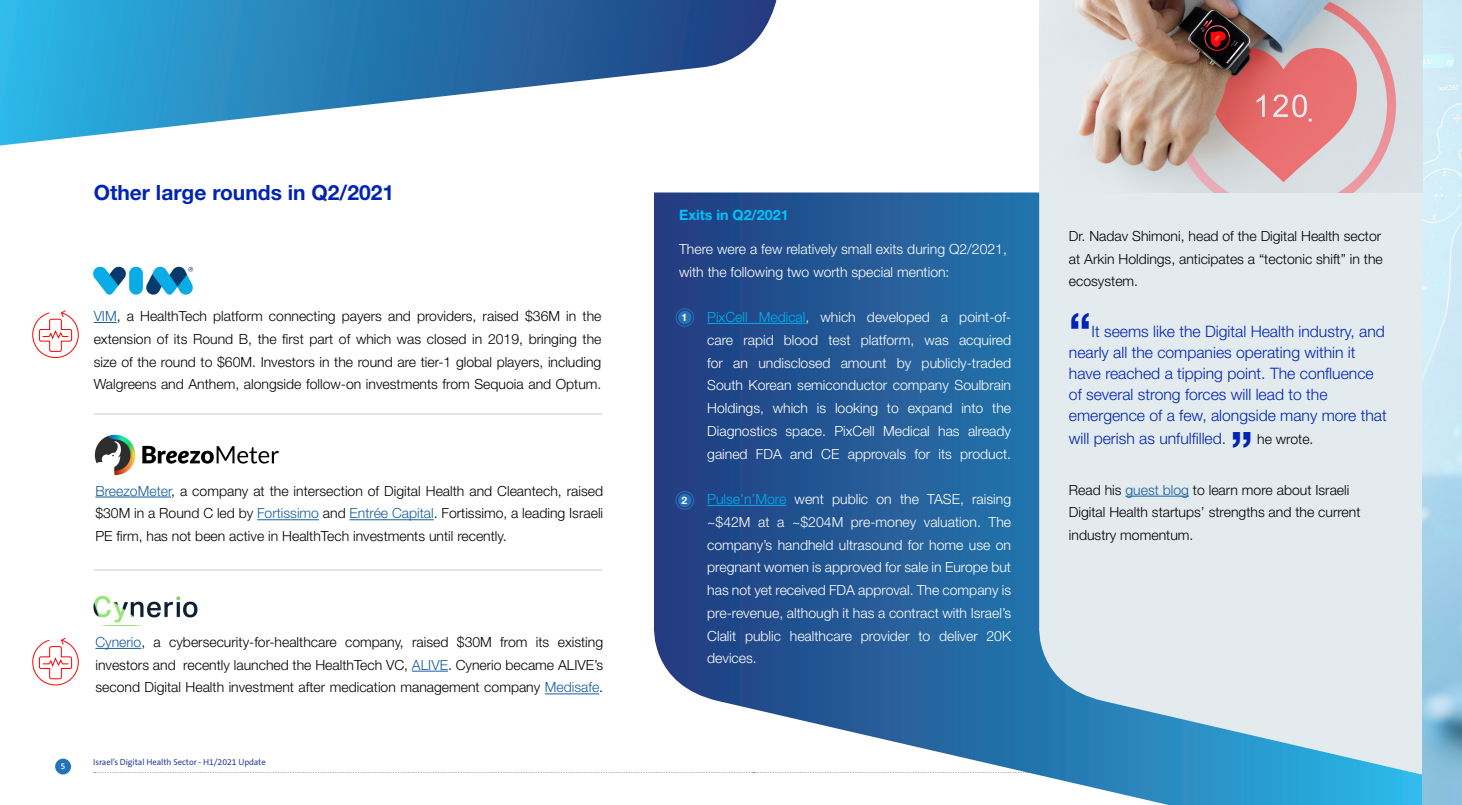
<style>
.page{position:relative;width:1462px;height:805px;background:#fff}
.page>*{position:absolute;margin:0;border:0;box-sizing:border-box;transform-origin:0 0}
.t1{font:700 49px "Helvetica Neue LT Std";color:#0024b3}
.t2{font:700 21px "Helvetica Neue LT Std";color:#0024b3}
.t3{font:300 15.75px/21px "Helvetica Neue LT Std";color:#0024b3}
.t4{font:700 14.26px "Helvetica Neue LT Std";color:#00c3fb}
.t5{font:300 14px/22.8px "Helvetica Neue LT Std";color:#000;text-align:justify}
.t6{font:300 14px/22.8px "Helvetica Neue LT Std";color:#fff}
.t7{font:300 14px "Helvetica Neue LT Std";color:#00aeef}
.t8{font:300 14px "Helvetica Neue LT Std";color:#175d9e}
.t9{font:700 10.33px "Helvetica Neue LT Std";color:#fff}
.t10{font:8.75px "The Sans B W5 Plain";letter-spacing:-.01em;color:#2b3f99}
.t11{font:600 7.7px "Open Sans";color:#fff}
.s1{color:#175d9e}
.s2{color:#000}
.s3{color:#fff}
</style>
<div class="page">
<div style="left:55px;top:759px;width:16px;height:15px;background:#2472ba;border-radius:50%"></div>
<svg style="left:94px;top:772px;width:556px;height:1px"></svg>
<svg style="left:650px;top:192px;width:772px;height:583px;background:#3768a0"></svg>
<svg style="left:1035px;top:193px;width:387px;height:612px;background:#cbdfe8"></svg>
<svg style="left:0;top:0;width:776px;height:146px"></svg>
<hr style="left:707px;top:323px;width:98px;height:1px;background:#00aeef">
<hr style="left:707px;top:505px;width:79px;height:1px;background:#00aeef">
<img style="left:1422px;top:0;width:39px;height:805px">
<div style="left:678px;top:311px;width:13px;height:13px;background:#2472ba;border-radius:50%"></div>
<div style="left:676px;top:309px;width:18px;height:18px;border:1px solid #2472ba;border-radius:50%"></div>
<div style="left:678px;top:494px;width:13px;height:13px;background:#2472ba;border-radius:50%"></div>
<div style="left:676px;top:491px;width:18px;height:18px;border:1px solid #2472ba;border-radius:50%"></div>
<img style="left:1039px;top:0;width:383px;height:192px">
<svg style="left:94px;top:322px;width:23px;height:1px"></svg>
<img style="left:93px;top:266px;width:100px;height:29px">
<img style="left:94px;top:414px;width:186px;height:84px">
<hr style="left:95px;top:497px;width:76px;height:1px;background:#175d9e">
<hr style="left:257px;top:519px;width:62px;height:1px;background:#175d9e">
<hr style="left:349px;top:519px;width:85px;height:1px;background:#175d9e">
<img style="left:94px;top:596px;width:103px;height:30px">
<hr style="left:95px;top:648px;width:46px;height:1px;background:#175d9e">
<hr style="left:412px;top:671px;width:36px;height:1px;background:#175d9e">
<hr style="left:545px;top:694px;width:54px;height:1px;background:#175d9e">
<hr style="left:94px;top:413px;width:507px;height:1px;background:#e3e3e6">
<hr style="left:94px;top:569px;width:507px;height:1px;background:#e3e3e6">
<svg style="left:32px;top:310px;width:47px;height:48px"></svg>
<svg style="left:32px;top:637px;width:47px;height:49px"></svg>
<hr style="left:1125px;top:496px;width:63px;height:1px;background:#175d9e">
<p class="t2" style="left:94px;top:180px;width:302px">Other large rounds in Q2/2021</p>
<p class="t5" style="left:94px;top:304px;width:509px"><span class="s1">VIM</span> a, HealthTech platform connecting payers and providers, raised $36M in the extension of its Round B, the first part of which was closed in 2019, bringing the size of the round to $60M. Investors in the round are tier-1 global players, including Walgreens and Anthem, alongside follow-on investments from Sequoia and Optum.</p>
<p class="t5" style="left:95px;top:479px;width:509px"><span class="s1">BreezoMeter</span> a, company at the intersection of Digital Health and Cleantech, raised $30M in a Round C led by <span class="s1">Fortissimo</span> and <span class="s1">Entrée Capital</span>. Fortissimo a, leading Israeli PE firm, has not been active in HealthTech investments until recently.</p>
<p class="t8" style="left:95px;top:633px;width:67px">Cynerio <span class="s2">a,</span></p>
<p class="t5" style="left:169px;top:630px;width:169px">cybersecurity-for-healthcare</p>
<p class="t5" style="left:345px;top:630px;width:60px">company,</p>
<p class="t5" style="left:412px;top:630px;width:38px">raised</p>
<p class="t5" style="left:457px;top:630px;width:37px">$30M</p>
<p class="t5" style="left:500px;top:630px;width:29px">from</p>
<p class="t5" style="left:536px;top:630px;width:15px">its</p>
<p class="t5" style="left:557px;top:630px;width:47px">existing</p>
<p class="t5" style="left:183px;top:653px;width:421px">recently launched the HealthTech VC, <span class="s1">ALIVE</span>. Cynerio became ALIVE s’</p>
<p class="t5" style="left:95px;top:653px;width:509px">investors and<br>second Digital Health investment after medication management company <span class="s1">Medisafe</span>.</p>
<p class="t11" style="left:61px;top:761px;width:6px">5</p>
<p class="t10" style="left:93px;top:757px;width:174px">Israel s’ Digital Health Sector H- 1/2021 Update</p>
<p class="t4" style="left:679px;top:206px;width:111px">Exits in Q2/2021</p>
<p class="t6" style="left:679px;top:237px;width:329px">There were a few relatively small exits during Q2/2021, with the following two worth special mention:</p>
<p class="t9" style="left:681px;top:311px;width:7px">1</p>
<p class="t9" style="left:681px;top:493px;width:7px">2</p>
<p class="t7" style="left:707px;top:308px;width:42px">PixCell</p>
<p class="t7" style="left:758px;top:308px;width:52px">Medical<span class="s3">,</span></p>
<p class="t6" style="left:820px;top:305px;width:37px">which</p>
<p class="t6" style="left:867px;top:305px;width:64px">developed</p>
<p class="t6" style="left:940px;top:305px;width:9px">a</p>
<p class="t6" style="left:959px;top:305px;width:53px">point-of-</p>
<p class="t6" style="left:707px;top:328px;width:27px">care</p>
<p class="t6" style="left:743px;top:328px;width:32px">rapid</p>
<p class="t6" style="left:784px;top:328px;width:36px">blood</p>
<p class="t6" style="left:828px;top:328px;width:24px">test</p>
<p class="t6" style="left:860px;top:328px;width:55px">platform,</p>
<p class="t6" style="left:924px;top:328px;width:26px">was</p>
<p class="t6" style="left:959px;top:328px;width:54px">acquired</p>
<p class="t6" style="left:707px;top:351px;width:17px">for</p>
<p class="t6" style="left:707px;top:374px;width:305px">South Korean semiconductor company Soulbrain</p>
<p class="t6" style="left:992px;top:396px;width:20px">the</p>
<p class="t6" style="left:758px;top:351px;width:74px">undisclosed</p>
<p class="t6" style="left:896px;top:351px;width:16px">by</p>
<p class="t6" style="left:921px;top:351px;width:91px">publicly-traded</p>
<p class="t6" style="left:840px;top:351px;width:47px">amount</p>
<p class="t6" style="left:733px;top:351px;width:16px">an</p>
<p class="t6" style="left:707px;top:396px;width:58px">Holdings,</p>
<p class="t6" style="left:772px;top:396px;width:37px">which</p>
<p class="t6" style="left:817px;top:396px;width:11px">is</p>
<p class="t6" style="left:835px;top:396px;width:45px">looking</p>
<p class="t6" style="left:907px;top:396px;width:46px">expand</p>
<p class="t6" style="left:961px;top:396px;width:24px">into</p>
<p class="t6" style="left:886px;top:396px;width:13px">to</p>
<p class="t6" style="left:707px;top:419px;width:71px">Diagnostics</p>
<p class="t6" style="left:785px;top:419px;width:42px">space.</p>
<p class="t6" style="left:834px;top:419px;width:42px">PixCell</p>
<p class="t6" style="left:883px;top:419px;width:48px">Medical</p>
<p class="t6" style="left:938px;top:419px;width:23px">has</p>
<p class="t6" style="left:968px;top:419px;width:45px">already</p>
<p class="t6" style="left:707px;top:442px;width:42px">gained</p>
<p class="t6" style="left:756px;top:442px;width:27px">FDA</p>
<p class="t6" style="left:790px;top:442px;width:24px">and</p>
<p class="t6" style="left:821px;top:442px;width:20px">CE</p>
<p class="t6" style="left:847px;top:442px;width:60px">approvals</p>
<p class="t6" style="left:914px;top:442px;width:17px">for</p>
<p class="t6" style="left:938px;top:442px;width:15px">its</p>
<p class="t6" style="left:960px;top:442px;width:52px">product.</p>
<p class="t7" style="left:707px;top:490px;width:81px">Pulse ’n’ More</p>
<p class="t6" style="left:794px;top:487px;width:31px">went</p>
<p class="t6" style="left:832px;top:487px;width:38px">public</p>
<p class="t6" style="left:876px;top:487px;width:17px">on</p>
<p class="t6" style="left:900px;top:487px;width:20px">the</p>
<p class="t6" style="left:927px;top:487px;width:38px">TASE,</p>
<p class="t6" style="left:972px;top:487px;width:40px">raising</p>
<p class="t6" style="left:707px;top:510px;width:45px">~$42M</p>
<p class="t6" style="left:707px;top:533px;width:305px">company s’ handheld ultrasound for home use on</p>
<p class="t6" style="left:707px;top:556px;width:305px">pregnant women is approved for sale in Europe but</p>
<p class="t6" style="left:707px;top:578px;width:305px">has not yet received FDA approval. The company is</p>
<p class="t6" style="left:707px;top:601px;width:305px">pre-revenue, although it has a contract with Israel s’</p>
<p class="t6" style="left:986px;top:624px;width:26px">20K</p>
<p class="t6" style="left:792px;top:510px;width:53px">~$204M</p>
<p class="t6" style="left:923px;top:510px;width:59px">valuation.</p>
<p class="t6" style="left:988px;top:510px;width:24px">The</p>
<p class="t6" style="left:758px;top:510px;width:13px">at</p>
<p class="t6" style="left:777px;top:510px;width:9px">a</p>
<p class="t6" style="left:850px;top:510px;width:67px">pre-money</p>
<p class="t6" style="left:707px;top:624px;width:51px">Clalit devices.</p>
<p class="t6" style="left:745px;top:624px;width:38px">public</p>
<p class="t6" style="left:789px;top:624px;width:64px">healthcare</p>
<p class="t6" style="left:860px;top:624px;width:50px">provider</p>
<p class="t6" style="left:939px;top:624px;width:40px">deliver</p>
<p class="t6" style="left:918px;top:624px;width:13px">to</p>
<p class="t5" style="left:1068px;top:224px;width:315px">Dr. Nadav Shimoni, head of the Digital Health sector at Arkin Holdings, anticipates a “tectonic shift” in the ecosystem.</p>
<p class="t3" style="left:1091px;top:321px;width:295px">It seems like the Digital Health industry, and</p>
<p class="t1" style="left:1068px;top:300px;width:24px">“</p>
<p class="t3" style="left:1068px;top:342px;width:319px">nearly all the companies operating within it have reached a tipping point. The confluence of several strong forces will lead to the emergence of a few, alongside many more that</p>
<p class="t3" style="left:1068px;top:428px;width:159px">will perish as unfulfilled.</p>
<p class="t1" style="left:1230px;top:419px;width:24px">“</p>
<p class="t5" style="left:1257px;top:427px;width:58px">he wrote.</p>
<p class="t5" style="left:1068px;top:478px;width:293px;text-align:left">Read his <span class="s1">guest blog</span> to learn more about Israeli<br>Digital Health startups’ strengths and the current industry momentum.</p>
</div>
